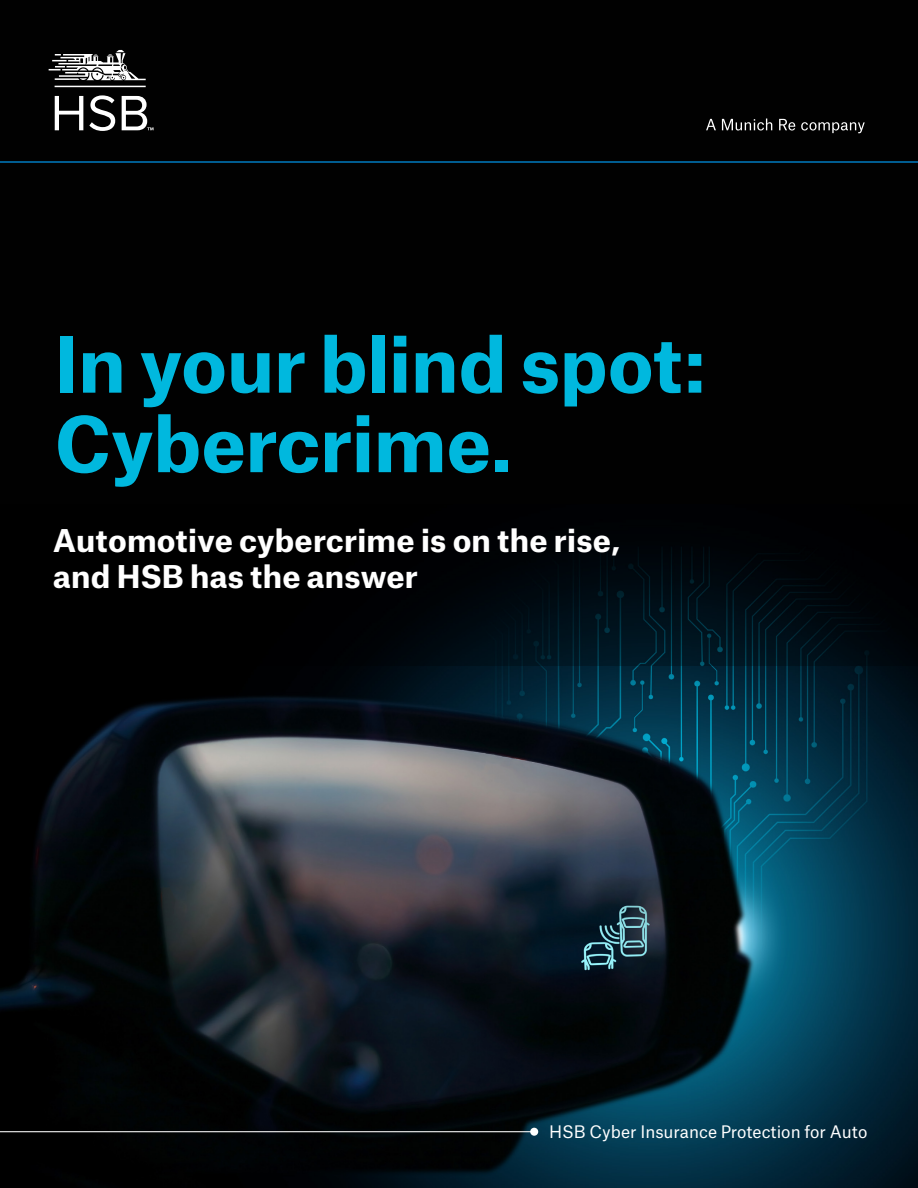
<style>
.page{position:relative;width:918px;height:1188px;background:#010101}
.page>*{position:absolute;margin:0;border:0;box-sizing:border-box;transform-origin:0 0}
.HSB_56pt_Bold{font:700 73.5px/79.5px "Munich Re";color:#00b8de}
.HSB_16pt_Bold{font:700 30px/36px "Munich Re";letter-spacing:.01em;color:#fff}
.t1{font:16.5px "Munich Re";color:#fff}
</style>
<div class="page">
<img style="left:1px;top:666px;width:917px;height:522px">
<hr style="left:0;top:161px;width:918px;height:2px;background:#007ac0">
<svg style="left:49px;top:50px;width:105px;height:81px"></svg>
<svg style="left:706px;top:119px;width:159px;height:14px"></svg>
<svg style="left:384px;top:547px;width:532px;height:119px;fill:#00090f"></svg>
<hr style="left:0;top:1131px;width:534px;height:1px;background:#fff">
<div style="left:530px;top:1128px;width:8px;height:8px;background:#fff;border-radius:50%"></div>
<p class="HSB_56pt_Bold" style="left:55px;top:317px;width:653px">In your blind spot:<br>Cybercrime.</p>
<p class="HSB_16pt_Bold" style="left:53px;top:520px;width:568px">Automotive cybercrime is on the rise, and HSB has the answer</p>
<p class="t1" style="left:549px;top:1119px;width:320px">HSB Cyber Insurance Protection for Auto</p>
</div>
